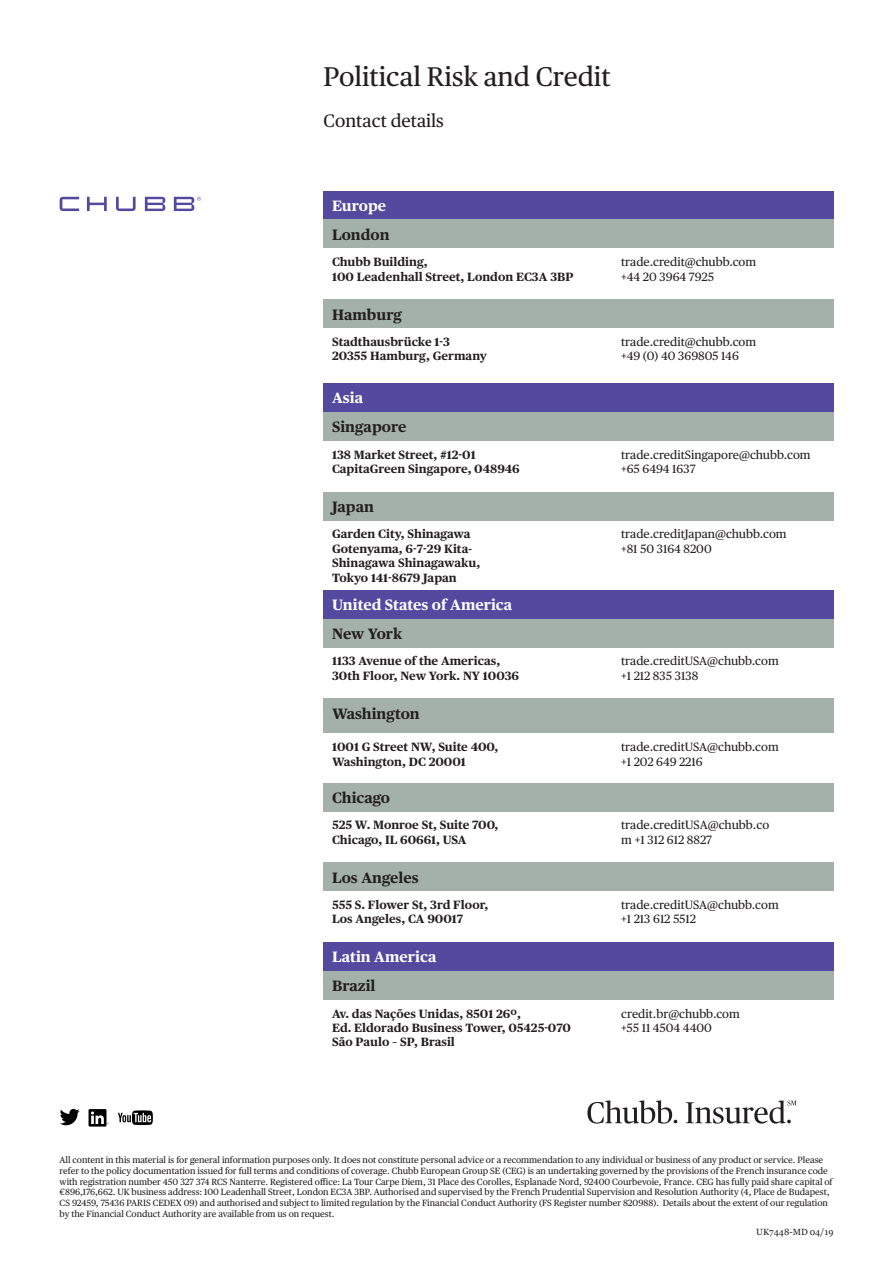
<style>
.page{position:relative;width:893px;height:1263px;background:#fff}
.page>*{position:absolute;margin:0;border:0;box-sizing:border-box;transform-origin:0 0}
.t1{font:27px "Chubb Publico Text";color:#231f20}
.t2{font:18px "Chubb Publico Text";color:#231f20}
.t3{font:700 15px "Chubb Publico Text";color:#231f20}
.t4{font:700 15px "Chubb Publico Text";color:#fff}
.t5{font:700 12px/14.4px "Chubb Publico Text";color:#231f20}
.t6{font:12px/14.4px "Chubb Publico Text";color:#231f20}
.t7{font:9px/10.8px "Chubb Publico Text";color:#231f20}
.t8{font:9px "Georgia";color:#231f20}
</style>
<div class="page">
<div style="left:324px;top:862px;width:510px;height:29px;background:#a4b0aa"></div>
<div style="left:324px;top:783px;width:510px;height:28px;background:#a4b0aa"></div>
<div style="left:324px;top:698px;width:510px;height:35px;background:#a4b0aa"></div>
<div style="left:324px;top:492px;width:510px;height:28px;background:#a4b0aa"></div>
<div style="left:324px;top:299px;width:510px;height:29px;background:#a4b0aa"></div>
<div style="left:324px;top:191px;width:510px;height:29px;background:#534a9f"></div>
<div style="left:324px;top:220px;width:510px;height:28px;background:#a4b0aa"></div>
<div style="left:324px;top:383px;width:510px;height:29px;background:#534a9f"></div>
<div style="left:324px;top:412px;width:510px;height:29px;background:#a4b0aa"></div>
<div style="left:324px;top:590px;width:510px;height:29px;background:#534a9f"></div>
<div style="left:324px;top:619px;width:510px;height:28px;background:#a4b0aa"></div>
<div style="left:324px;top:942px;width:510px;height:29px;background:#534a9f"></div>
<div style="left:324px;top:971px;width:510px;height:29px;background:#a4b0aa"></div>
<svg style="left:60px;top:197px;width:47px;height:14px"></svg>
<svg style="left:116px;top:197px;width:20px;height:14px"></svg>
<svg style="left:145px;top:197px;width:20px;height:14px"></svg>
<svg style="left:174px;top:197px;width:27px;height:14px"></svg>
<svg style="left:89px;top:1109px;width:20px;height:17px"></svg>
<svg style="left:60px;top:1109px;width:20px;height:16px"></svg>
<svg style="left:118px;top:1110px;width:35px;height:15px"></svg>
<svg style="left:587px;top:1100px;width:90px;height:23px"></svg>
<svg style="left:686px;top:1100px;width:110px;height:23px"></svg>
<h1 class="t1" style="left:324px;top:56px;width:289px">Political Risk and Credit</h1>
<h2 class="t2" style="left:324px;top:108px;width:122px">Contact details</h2>
<h3 class="t4" style="left:332px;top:194px;width:56px">Europe</h3>
<h4 class="t3" style="left:332px;top:223px;width:59px">London</h4>
<p class="t5" style="left:332px;top:254px;width:243px">Chubb Building,<br>100 Leadenhall Street, London EC3A 3BP</p>
<h3 class="t6" style="left:621px;top:254px;width:137px">trade.credit@chubb.com +44 20 3964 7925</h3>
<h4 class="t3" style="left:332px;top:303px;width:71px">Hamburg</h4>
<p class="t5" style="left:332px;top:334px;width:156px">Stadthausbrücke 1-3<br>20355 Hamburg, Germany</p>
<h3 class="t6" style="left:621px;top:334px;width:137px">trade.credit@chubb.com +49 (0) 40 369805 146</h3>
<h3 class="t4" style="left:332px;top:386px;width:33px">Asia</h3>
<h4 class="t3" style="left:332px;top:415px;width:76px">Singapore</h4>
<p class="t5" style="left:332px;top:446px;width:189px">138 Market Street, #12-01<br>CapitaGreen Singapore, 048946</p>
<h3 class="t6" style="left:621px;top:446px;width:191px">trade.creditSingapore@chubb.com +65 6494 1637</h3>
<h4 class="t3" style="left:332px;top:495px;width:43px">Japan</h4>
<p class="t5" style="left:332px;top:526px;width:150px">Garden City, Shinagawa<br>Gotenyama, 6-7-29 Kita-<br>Shinagawa Shinagawaku,<br>Tokyo 141-8679 Japan</p>
<h3 class="t6" style="left:621px;top:526px;width:167px">trade.creditJapan@chubb.com +81 50 3164 8200</h3>
<h3 class="t4" style="left:332px;top:593px;width:182px">United States of America</h3>
<h4 class="t3" style="left:332px;top:622px;width:72px">New York</h4>
<p class="t5" style="left:332px;top:653px;width:189px">1133 Avenue of the Americas,<br>30th Floor, New York. NY 10036</p>
<h4 class="t3" style="left:332px;top:702px;width:89px">Washington</h4>
<p class="t5" style="left:332px;top:739px;width:168px">1001 G Street NW, Suite 400,<br>Washington, DC 20001</p>
<h4 class="t3" style="left:332px;top:786px;width:60px">Chicago</h4>
<p class="t5" style="left:332px;top:817px;width:168px">525 W. Monroe St, Suite 700,<br>Chicago, IL 60661, USA</p>
<h3 class="t6" style="left:621px;top:817px;width:149px">trade.creditUSA@chubb.co m +1 312 612 8827</h3>
<h4 class="t3" style="left:332px;top:866px;width:88px">Los Angeles</h4>
<p class="t5" style="left:332px;top:897px;width:158px">555 S. Flower St, 3rd Floor,<br>Los Angeles, CA 90017</p>
<h3 class="t6" style="left:621px;top:653px;width:159px">trade.creditUSA@chubb.com +1 212 835 3138</h3>
<h3 class="t6" style="left:621px;top:739px;width:159px">trade.creditUSA@chubb.com +1 202 649 2216</h3>
<h3 class="t6" style="left:621px;top:897px;width:159px">trade.creditUSA@chubb.com +1 213 612 5512</h3>
<h3 class="t4" style="left:332px;top:945px;width:106px">Latin America</h3>
<h4 class="t3" style="left:332px;top:974px;width:45px">Brazil</h4>
<p class="t5" style="left:332px;top:1005px;width:240px">Av. das Nações Unidas, 8501 26º,<br>Ed. Eldorado Business Tower, 05425-070<br>São Paulo – SP, Brasil</p>
<p class="t6" style="left:621px;top:1005px;width:120px">credit.br@chubb.com</p>
<p class="t6" style="left:621px;top:1020px;width:92px">+55 11 4504 4400</p>
<p class="t7" style="left:60px;top:1154px;width:774px">All content in this material is for general information purposes only. It does not constitute personal advice or a recommendation to any individual or business of any product or service. Please refer to the policy documentation issued for full terms and conditions of coverage. Chubb European Group SE (CEG) is an undertaking governed by the provisions of the French insurance code with registration number 450 327 374 RCS Nanterre. Registered office: La Tour Carpe Diem, 31 Place des Corolles, Esplanade Nord, 92400 Courbevoie, France. CEG has fully paid share capital of €896,176,662. UK business address: 100 Leadenhall Street, London EC3A 3BP. Authorised and supervised by the French Prudential Supervision and Resolution Authority (4, Place de Budapest, CS 92459, 75436 PARIS CEDEX 09) and authorised and subject to limited regulation by the Financial Conduct Authority (FS Register number 820988). Details about the extent of our regulation by the Financial Conduct Authority are available from us on request.</p>
<p class="t8" style="left:756px;top:1225px;width:79px">UK7448-MD 04/19</p>
</div>
